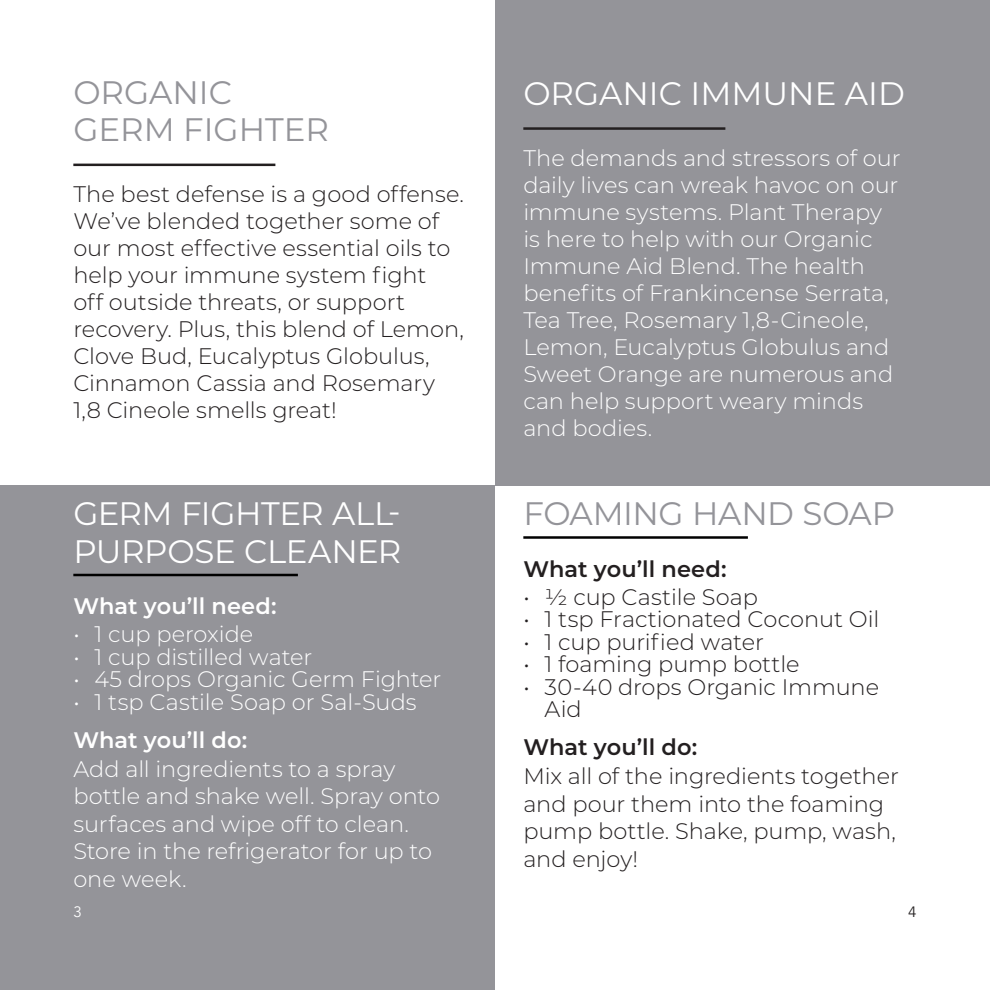
<style>
.page{position:relative;width:990px;height:990px;background:#fff}
.page>*{position:absolute;margin:0;border:0;box-sizing:border-box;transform-origin:0 0}
.H3_More_Recipes{font:32.5px/37.5px "Montserrat";letter-spacing:-.01em;color:#fff}
.H3_More_Recipes-2{font:32.5px/37.5px "Montserrat";color:#949499}
.Body_Copy{font:300 22.5px/27px "Montserrat";color:#fff}
.Body_Copy-2{font:300 22.5px/27px "Montserrat";color:#231f20}
.Body_Copy_More_Recip{font:300 22.5px/27.5px "Montserrat";color:#fff}
.Body_Copy_More_Recip-2{font:300 22.5px/27.5px "Montserrat";letter-spacing:-.005em;color:#231f20}
.Body_Copy_More_Recip-3{font:600 22.5px "Montserrat";color:#fff}
.Body_Copy_More_Recip-4{font:600 22.5px "Montserrat";color:#231f20}
.Page_Number{font:15px "Avenir";color:#fff}
.Page_Number-2{font:15px "Avenir";color:#231f20}
</style>
<div class="page">
<div style="left:0;top:485px;width:495px;height:505px;background:#949499"></div>
<hr style="left:73px;top:574px;width:225px;height:2px;background:#000">
<div style="left:495px;top:0;width:495px;height:485px;background:#949499"></div>
<hr style="left:523px;top:127px;width:202px;height:3px;background:#231f20">
<hr style="left:523px;top:536px;width:225px;height:3px;background:#000">
<hr style="left:73px;top:164px;width:202px;height:2px;background:#231f20">
<h2 class="H3_More_Recipes-2" style="left:73px;top:72px;width:257px">ORGANIC<br>GERM FIGHTER</h2>
<p class="Body_Copy-2" style="left:73px;top:180px;width:392px">The best defense is a good offense.<br>We’ve blended together some of our most effective essential oils to help your immune system fight<br>off outside threats, or support recovery. Plus, this blend of Lemon,<br>Clove Bud, Eucalyptus Globulus,<br>Cinnamon Cassia and Rosemary<br>1,8 Cineole smells great!</p>
<h2 class="H3_More_Recipes" style="left:523px;top:73px;width:383px">ORGANIC IMMUNE AID</h2>
<p class="Body_Copy" style="left:523px;top:143px;width:379px">The demands and stressors of our daily lives can wreak havoc on our immune systems. Plant Therapy is here to help with our Organic<br>Immune Aid Blend. The health benefits of Frankincense Serrata,<br>Tea Tree, Rosemary 1,8-Cineole,<br>Lemon, Eucalyptus Globulus and<br>Sweet Orange are numerous and can help support weary minds and bodies.</p>
<p class="H3_More_Recipes" style="left:73px;top:494px;width:329px">GERM FIGHTER ALL-<br>PURPOSE CLEANER</p>
<p class="Body_Copy_More_Recip-3" style="left:73px;top:590px;width:205px">What you’ll need:</p>
<p class="Body_Copy" style="left:73px;top:620px;width:182px">• 1 cup peroxide</p>
<p class="Body_Copy" style="left:73px;top:643px;width:241px">• 1 cup distilled water</p>
<p class="Body_Copy" style="left:73px;top:665px;width:370px">• 45 drops Organic Germ Fighter</p>
<p class="Body_Copy" style="left:73px;top:688px;width:345px">• 1 tsp Castile Soap or Sal-Suds</p>
<p class="Body_Copy_More_Recip-3" style="left:73px;top:724px;width:175px">What you’ll do:</p>
<p class="Body_Copy_More_Recip" style="left:73px;top:754px;width:368px">Add all ingredients to a spray bottle and shake well. Spray onto surfaces and wipe off to clean.<br>Store in the refrigerator for up to one week.</p>
<p class="Page_Number" style="left:73px;top:903px;width:10px">3</p>
<p class="Page_Number-2" style="left:908px;top:903px;width:10px">4</p>
<p class="H3_More_Recipes-2" style="left:523px;top:494px;width:373px">FOAMING HAND SOAP</p>
<p class="Body_Copy_More_Recip-4" style="left:523px;top:553px;width:205px">What you’ll need:</p>
<p class="Body_Copy-2" style="left:523px;top:583px;width:236px">• ½ cup Castile Soap</p>
<p class="Body_Copy-2" style="left:523px;top:605px;width:358px">• 1 tsp Fractionated Coconut Oil</p>
<p class="Body_Copy-2" style="left:523px;top:628px;width:242px">• 1 cup purified water</p>
<p class="Body_Copy-2" style="left:523px;top:650px;width:278px">• 1 foaming pump bottle</p>
<p class="Body_Copy-2" style="left:545px;top:675px;width:336px;line-height:22.5px;text-indent:-21px">• 30-40 drops Organic Immune<br>Aid</p>
<p class="Body_Copy_More_Recip-4" style="left:523px;top:731px;width:175px">What you’ll do:</p>
<p class="Body_Copy_More_Recip-2" style="left:523px;top:762px;width:377px">Mix all of the ingredients together and pour them into the foaming pump bottle. Shake, pump, wash, and enjoy!</p>
</div>
